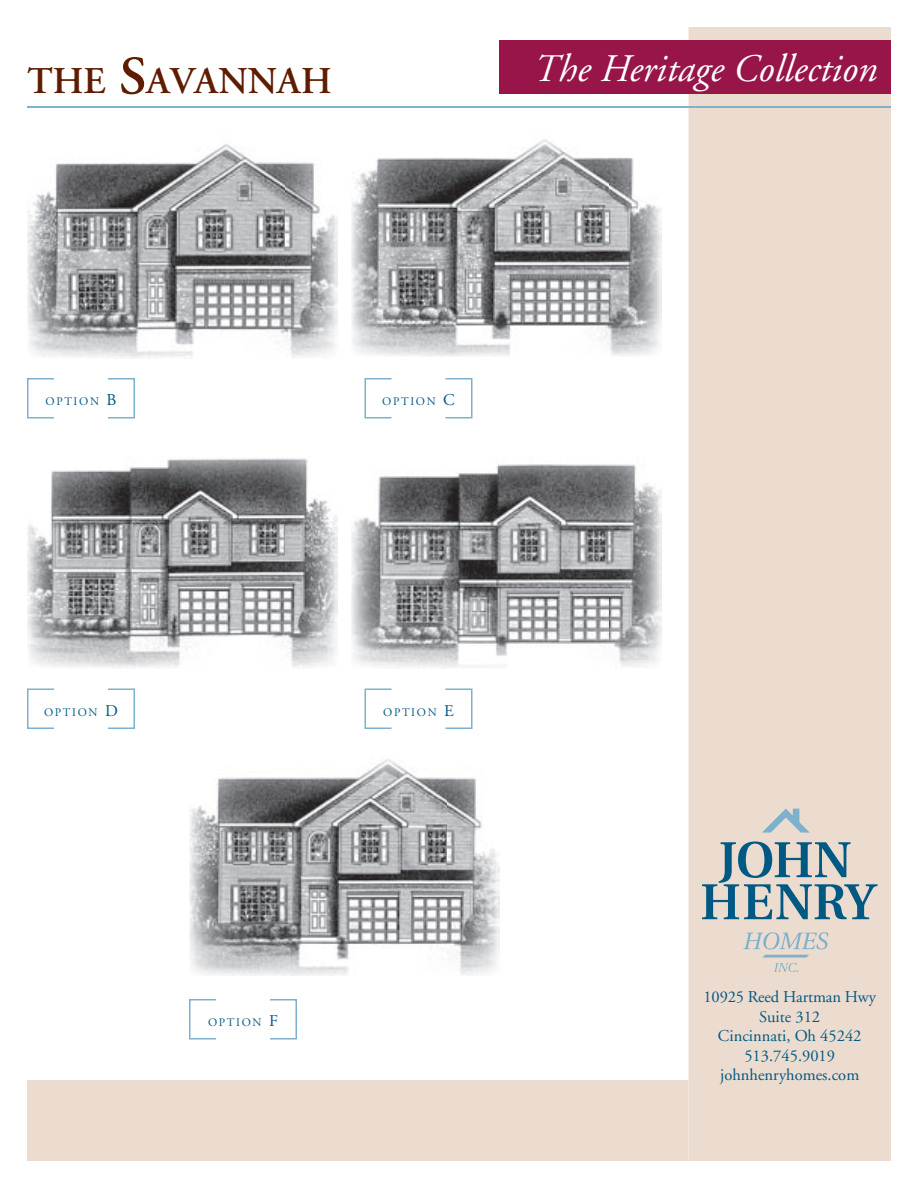
<style>
.page{position:relative;width:918px;height:1188px;background:#fff}
.page>*{position:absolute;margin:0;border:0;box-sizing:border-box;transform-origin:0 0}
.t1{font:italic 39px "Adobe Garamond";color:#fff}
.t2{font:600 37.8px "Adobe Garamond";color:#5e1d00}
.t3{font:16.5px/19.5px "Adobe Garamond";color:#005983;text-align:center}
.t4{font:11.55px "Adobe Garamond";letter-spacing:.145em;color:#005983}
.s1{font-size:54px}
.s2{font-size:16.5px}
</style>
<div class="page">
<div style="left:688px;top:27px;width:203px;height:1134px;background:#ecdcd0"></div>
<div style="left:27px;top:1080px;width:661px;height:81px;background:#ecdcd0"></div>
<hr style="left:27px;top:106px;width:864px;height:2px;background:#7db1cd">
<svg style="left:762px;top:809px;width:48px;height:24px"></svg>
<svg style="left:702px;top:842px;width:176px;height:77px"></svg>
<svg style="left:743px;top:932px;width:85px;height:40px"></svg>
<div style="left:500px;top:40px;width:391px;height:54px;background:#971548"></div>
<svg style="left:27px;top:378px;width:27px;height:40px"></svg>
<svg style="left:108px;top:378px;width:27px;height:40px"></svg>
<svg style="left:364px;top:378px;width:28px;height:40px"></svg>
<svg style="left:446px;top:378px;width:26px;height:40px"></svg>
<svg style="left:27px;top:688px;width:27px;height:41px"></svg>
<svg style="left:108px;top:688px;width:27px;height:41px"></svg>
<svg style="left:364px;top:688px;width:28px;height:41px"></svg>
<svg style="left:446px;top:688px;width:26px;height:41px"></svg>
<img style="left:27px;top:144px;width:311px;height:214px">
<img style="left:351px;top:139px;width:311px;height:217px">
<img style="left:27px;top:458px;width:311px;height:210px">
<img style="left:351px;top:464px;width:311px;height:204px">
<img style="left:189px;top:759px;width:311px;height:217px">
<svg style="left:189px;top:999px;width:27px;height:41px"></svg>
<svg style="left:270px;top:999px;width:27px;height:41px"></svg>
<h2 class="t2" style="left:27px;top:61px;width:306px">THE <span class="s1">S</span>AVANNAH</h2>
<h1 class="t1" style="left:534px;top:48px;width:345px">The Heritage Collection</h1>
<p class="t4" style="left:46px;top:395px;width:72px">OPTION <span class="s2">B</span></p>
<p class="t4" style="left:382px;top:395px;width:74px">OPTION <span class="s2">C</span></p>
<p class="t4" style="left:44px;top:706px;width:75px">OPTION <span class="s2">D</span></p>
<p class="t4" style="left:383px;top:706px;width:72px">OPTION <span class="s2">E</span></p>
<p class="t4" style="left:208px;top:1016px;width:71px">OPTION <span class="s2">F</span></p>
<p class="t3" style="left:704px;top:987px;width:174px">10925 Reed Hartman Hwy<br>Suite 312<br>Cincinnati, Oh 45242<br>513.745.9019 johnhenryhomes.com</p>
</div>
